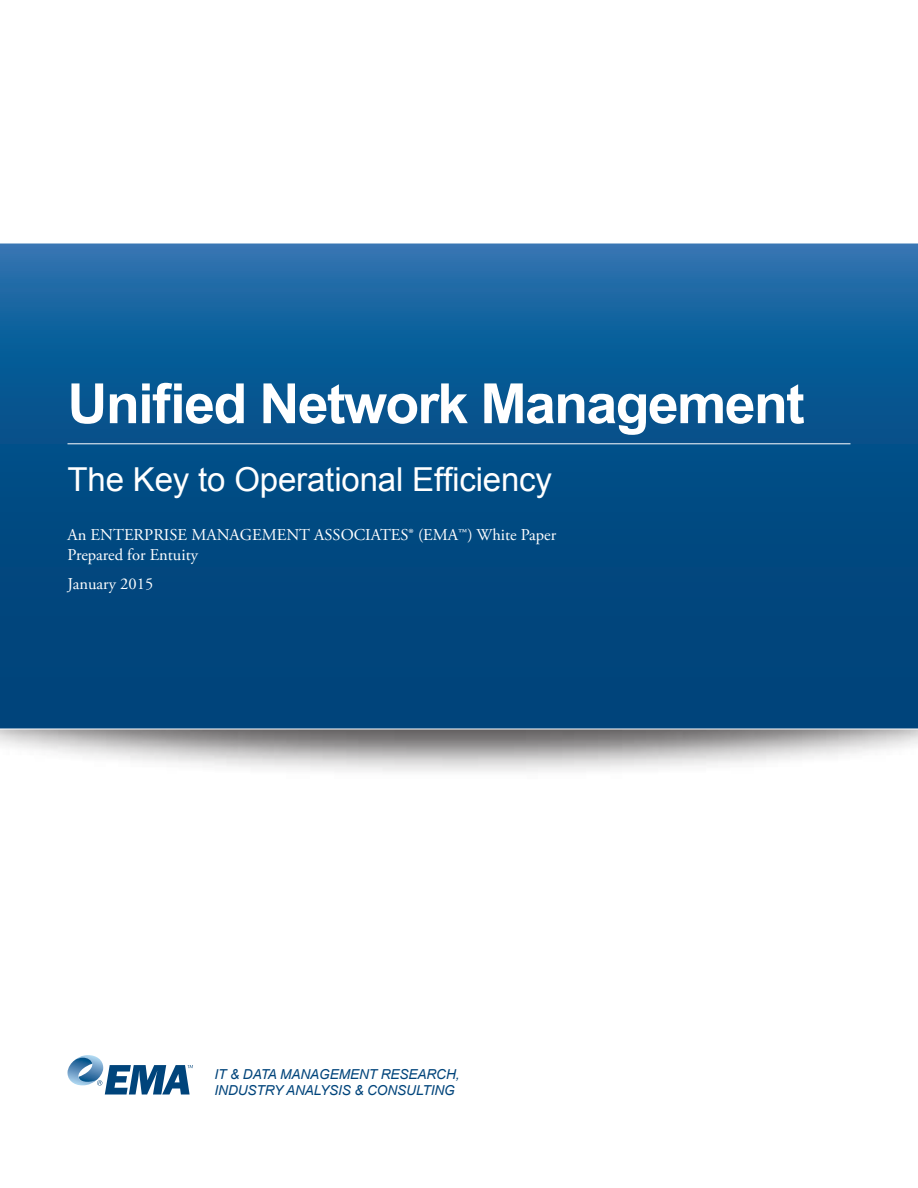
<style>
.page{position:relative;width:918px;height:1188px;background:#fff}
.page>*{position:absolute;margin:0;border:0;box-sizing:border-box;transform-origin:0 0}
.Cover_Header{font:700 55.5px "Arial";letter-spacing:-.03em;color:#fff}
.Cover_subhead_info{font:33px "Arial";letter-spacing:-.005em;color:#fff}
.Cover_info{font:16.5px/19.8px "Adobe Garamond Pro";color:#fff}
.t1{font:italic 13.65px/16.2px "Arial";letter-spacing:-.01em;color:#00447b}
</style>
<div class="page">
<svg style="left:68px;top:1055px;width:125px;height:40px"></svg>
<div style="left:0;top:245px;width:918px;height:535px;background:#231f20;opacity:.75"></div>
<svg style="left:0;top:243px;width:918px;height:486px;background:#08528b"></svg>
<hr style="left:68px;top:443px;width:782px;height:1px;background:#fff">
<p class="Cover_Header" style="left:68px;top:367px;width:739px">Unified Network Management</p>
<p class="Cover_subhead_info" style="left:68px;top:458px;width:486px">The Key to Operational Efficiency</p>
<p class="Cover_info" style="left:68px;top:526px;width:490px">An ENTERPRISE MANAGEMENT ASSOCIATES® (EMA™) White Paper<br>Prepared for Entuity</p>
<p class="Cover_info" style="left:68px;top:575px;width:87px">January 2015</p>
<p class="t1" style="left:215px;top:1066px;width:247px">IT &amp; DATA MANAGEMENT RESEARCH,<br>INDUSTRY ANALYSIS &amp; CONSULTING</p>
</div>
